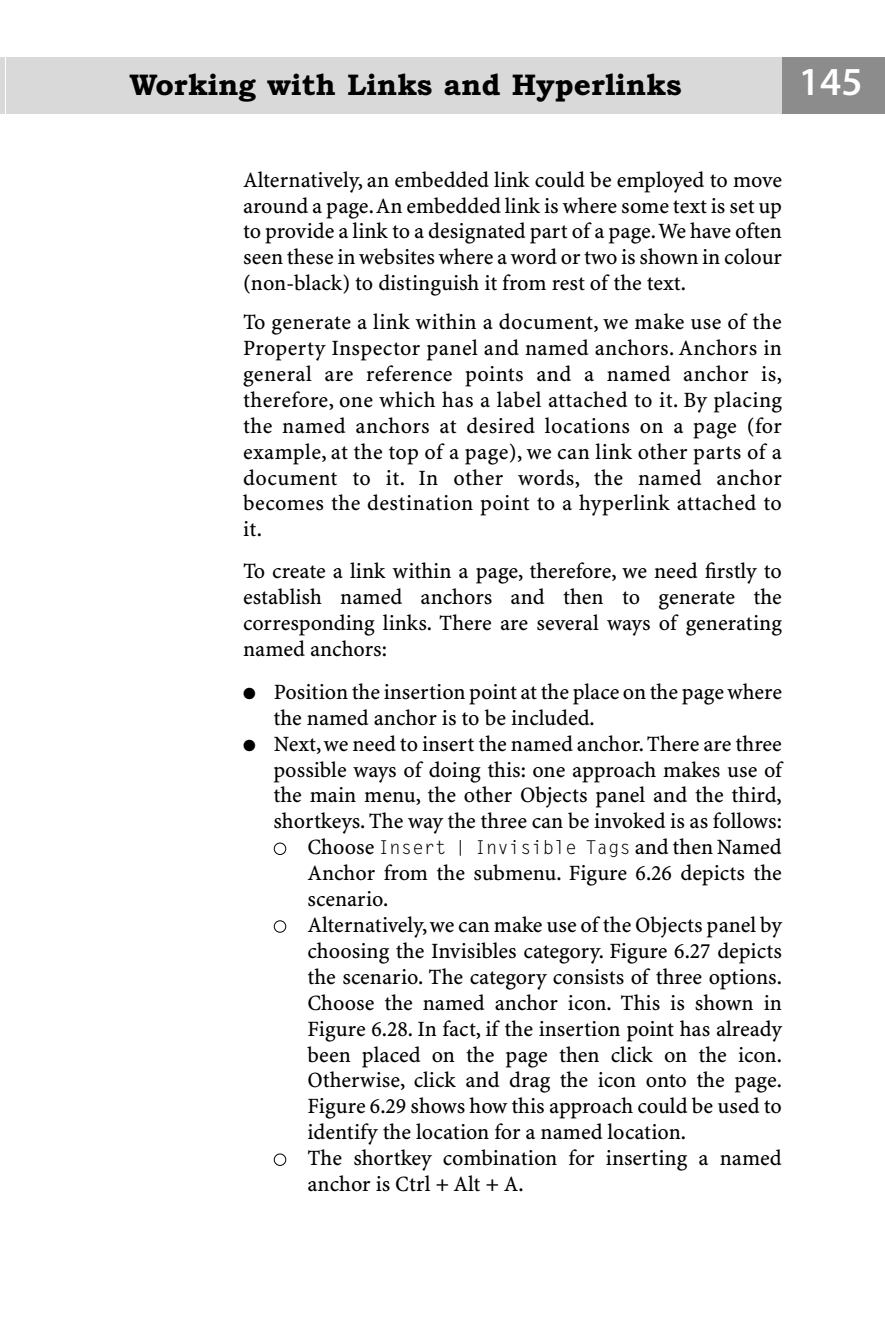
<style>
.page{position:relative;width:885px;height:1327px;background:#fff}
.page>*{position:absolute;margin:0;border:0;box-sizing:border-box;transform-origin:0 0}
.t1{font:39.8px "Myriad MM 530 600";color:#fff}
.t2{font:700 29.8px "Bookman Old Style";color:#000}
.t3{font:22px/26px "S Minion Plus Tab";color:#000;text-align:justify}
.t4{font:19px "Letter Gothic";color:#000}
.s1{color:#fff}
.s2{font-family:"S Minion Plus Tab";font-size:22px}
</style>
<div class="page">
<svg style="left:0;top:57px;width:884px;height:57px"></svg>
<h2 class="t2" style="left:130px;top:73px;width:553px">Working with Links and Hyperlinks</h2>
<h1 class="t1" style="left:798px;top:67px;width:65px">145</h1>
<p class="t3" style="left:243px;top:168px;width:540px">Alternatively, an embedded link could be employed to move around a page.An embedded link is where some text is set up to provide a link to a designated part of a page.We have often seen these in websites where a word or two is shown in colour (non-black) to distinguish it from rest of the text.</p>
<p class="t3" style="left:243px;top:311px;width:540px">To generate a link within a document, we make use of the Property Inspector panel and named anchors. Anchors in general are reference points and a named anchor is, therefore, one which has a label attached to it. By placing the named anchors at desired locations on a page (for example, at the top of a page), we can link other parts of a document to it. In other words, the named anchor becomes the destination point to a hyperlink attached to it.</p>
<p class="t3" style="left:243px;top:560px;width:540px">To create a link within a page, therefore, we need firstly to establish named anchors and then to generate the corresponding links. There are several ways of generating named anchors:</p>
<p class="t3" style="left:273px;top:680px;width:510px;text-indent:-30px">● Position the insertion point at the place on the page where the named anchor is to be included.</p>
<p class="t3" style="left:273px;top:732px;width:510px;text-indent:-30px">● Next, we need to insert the named anchor. There are three possible ways of doing this: one approach makes use of the main menu, the other Objects panel and the third, shortkeys. The way the three can be invoked is as follows:</p>
<p class="t4" style="left:274px;top:840px;width:509px"><span class="s1">●</span> <span class="s2">Choose</span> Insert | Invisible Tags <span class="s2">and then Named</span></p>
<p class="t3" style="left:307px;top:861px;width:476px">Anchor from the submenu. Figure 6.26 depicts the scenario.</p>
<p class="t3" style="left:307px;top:913px;width:476px;text-indent:-34px"><span class="s1">●</span> Alternatively, we can make use of the Objects panel by choosing the Invisibles category. Figure 6.27 depicts the scenario. The category consists of three options.<br>Choose the named anchor icon. This is shown in Figure 6.28. In fact, if the insertion point has already been placed on the page then click on the icon.<br>Otherwise, click and drag the icon onto the page.<br>Figure 6.29 shows how this approach could be used to identify the location for a named location.</p>
<p class="t3" style="left:307px;top:1146px;width:476px;text-indent:-34px"><span class="s1">●</span> The shortkey combination for inserting a named anchor is Ctrl + Alt + A.</p>
</div>
